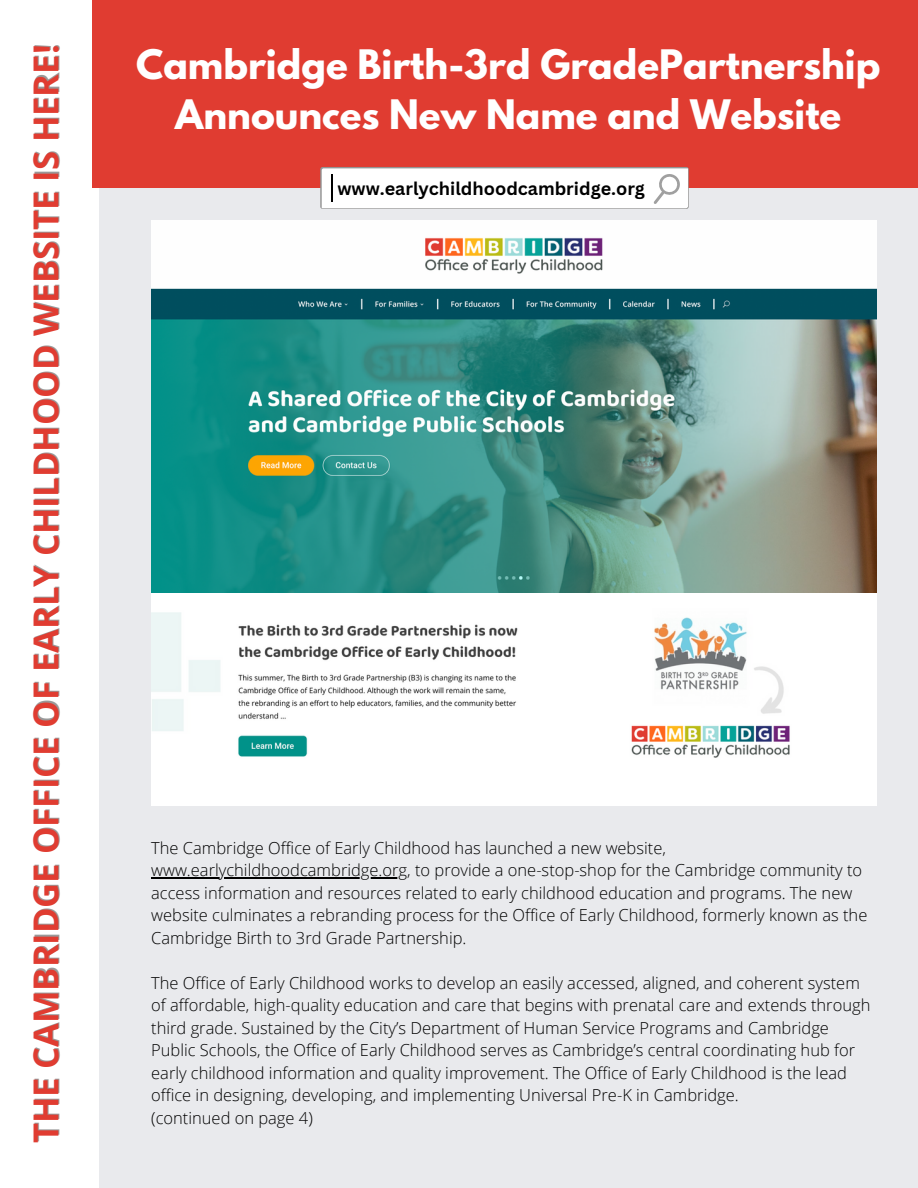
<style>
.page{position:relative;width:918px;height:1188px;background:#fff}
.page>*{position:absolute;margin:0;border:0;box-sizing:border-box;transform-origin:0 0}
.t1{font:700 36px/49.5px "League Spartan";color:#fff;text-align:center}
.t2{font:700 34.5px "Open Sans";color:#e03c31}
.t3{font:700 18px "Canva Sans";color:#000}
.t4{font:300 16.5px/22.5px "Open Sans";color:#000}
</style>
<div class="page">
<div style="left:99px;top:0;width:819px;height:1188px;background:#e9eaed"></div>
<div style="left:92px;top:0;width:826px;height:188px;background:#e03c31"></div>
<div style="left:320px;top:167px;width:369px;height:42px;background:#b3b3b3;border-radius:2px"></div>
<div style="left:322px;top:168px;width:366px;height:40px;background:#fff"></div>
<img style="left:151px;top:221px;width:725px;height:584px">
<hr style="left:151px;top:878px;width:256px;height:1px;background:#000">
<h2 class="t2" style="left:22px;top:1143px;width:1100px;rotate:-90deg">THE CAMBRIDGE OFFICE OF EARLY CHILDHOOD WEBSITE IS HERE!</h2>
<h1 class="t1" style="left:136px;top:45px;width:746px">Cambridge Birth-3rd GradePartnership<br>Announces New Name and Website</h1>
<p class="t3" style="left:337px;top:176px;width:309px">www.earlychildhoodcambridge.org</p>
<p class="t4" style="left:151px;top:836px;width:718px">The Cambridge Office of Early Childhood has launched a new website, www.earlychildhoodcambridge.org, to provide a one-stop-shop for the Cambridge community to access information and resources related to early childhood education and programs. The new website culminates a rebranding process for the Office of Early Childhood, formerly known as the Cambridge Birth to 3rd Grade Partnership.</p>
<p class="t4" style="left:151px;top:971px;width:721px">The Office of Early Childhood works to develop an easily accessed, aligned, and coherent system of affordable, high-quality education and care that begins with prenatal care and extends through third grade. Sustained by the City’s Department of Human Service Programs and Cambridge Public Schools, the Office of Early Childhood serves as Cambridge’s central coordinating hub for early childhood information and quality improvement. The Office of Early Childhood is the lead office in designing, developing, and implementing Universal Pre-K in Cambridge.<br>(continued on page 4)</p>
</div>
